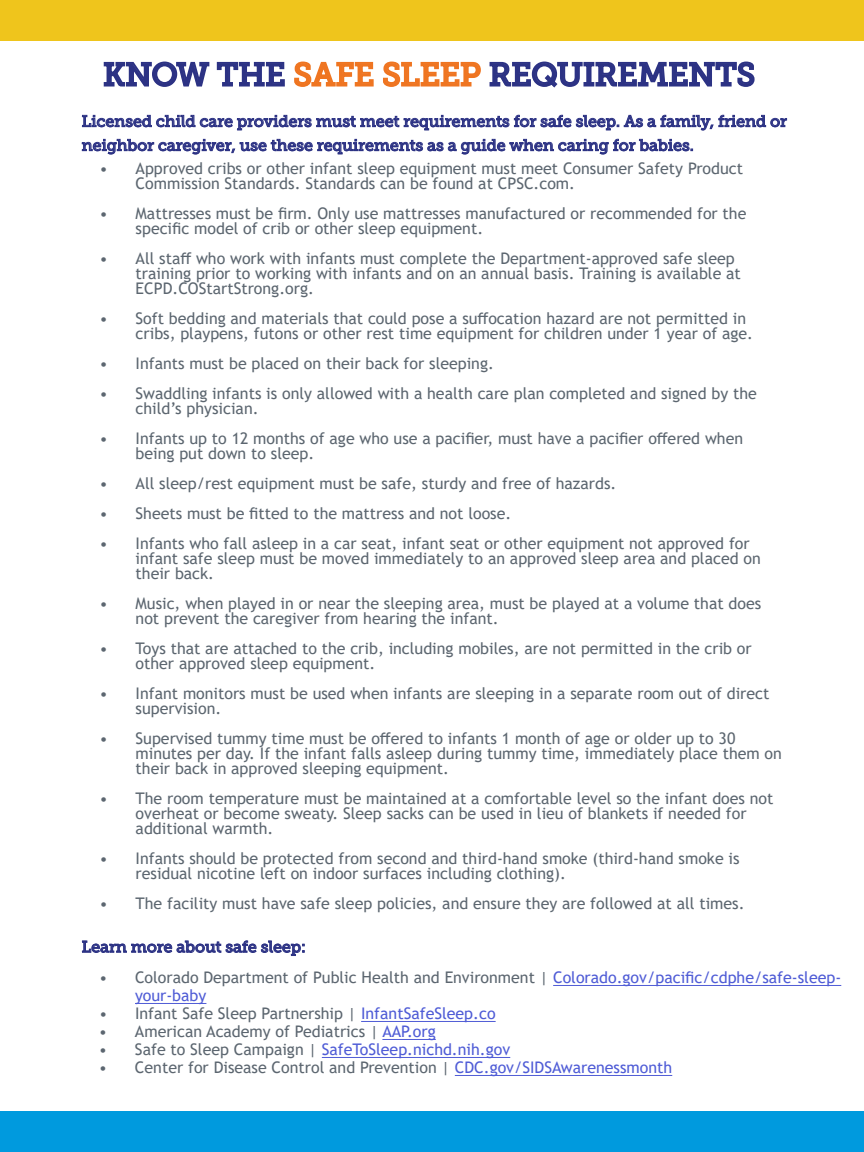
<style>
.page{position:relative;width:864px;height:1152px;background:#fff}
.page>*{position:absolute;margin:0;border:0;box-sizing:border-box;transform-origin:0 0}
.t1{font:32px "Museo Slab 500";color:#2c3284}
.t2{font:16px/15px "Trebuchet MS";color:#5c6670}
.t3{font:16px/24px "Museo Slab 500";color:#2c3284}
.t4{font:16px "Trebuchet MS";color:#4f5cd6}
.s1{color:#ef7521}
.s2{color:#4f5cd6}
.s3{color:#5c6670}
</style>
<div class="page">
<div style="left:0;top:0;width:864px;height:40px;background:#efc51c"></div>
<div style="left:0;top:1112px;width:864px;height:40px;background:#009ade"></div>
<svg style="left:103px;top:61px;width:107px;height:26px"></svg>
<svg style="left:216px;top:61px;width:69px;height:26px"></svg>
<svg style="left:294px;top:61px;width:80px;height:26px"></svg>
<svg style="left:383px;top:61px;width:98px;height:26px"></svg>
<svg style="left:489px;top:61px;width:266px;height:27px"></svg>
<svg style="left:81px;top:114px;width:707px;height:41px"></svg>
<svg style="left:82px;top:940px;width:223px;height:16px"></svg>
<hr style="left:553px;top:985px;width:288px;height:1px;background:#4f5cd6">
<hr style="left:135px;top:1003px;width:71px;height:1px;background:#4f5cd6">
<hr style="left:361px;top:1021px;width:135px;height:1px;background:#4f5cd6">
<hr style="left:382px;top:1039px;width:54px;height:1px;background:#4f5cd6">
<hr style="left:322px;top:1057px;width:188px;height:1px;background:#4f5cd6">
<hr style="left:455px;top:1075px;width:217px;height:1px;background:#4f5cd6">
<h1 class="t1" style="left:103px;top:57px;width:654px">KNOW THE <span class="s1">SAFE SLEEP</span> REQUIREMENTS</h1>
<p class="t3" style="left:82px;top:109px;width:707px">Licensed child care providers must meet requirements for safe sleep. As a family, friend or neighbor caregiver, use these requirements as a guide when caring for babies.</p>
<p class="t2" style="left:136px;top:161px;width:609px;text-indent:-36px">• Approved cribs or other infant sleep equipment must meet Consumer Safety Product<br>Commission Standards. Standards can be found at CPSC.com.</p>
<p class="t2" style="left:136px;top:206px;width:612px;text-indent:-36px">• Mattresses must be firm. Only use mattresses manufactured or recommended for the specific model of crib or other sleep equipment.</p>
<p class="t2" style="left:136px;top:250px;width:607px;text-indent:-36px">• All staff who work with infants must complete the Department-approved safe sleep training prior to working with infants and on an annual basis. Training is available at<br>ECPD.COStartStrong.org.</p>
<p class="t2" style="left:136px;top:310px;width:619px;text-indent:-36px">• Soft bedding and materials that could pose a suffocation hazard are not permitted in cribs, playpens, futons or other rest time equipment for children under 1 year of age.</p>
<p class="t2" style="left:100px;top:355px;width:396px">• Infants must be placed on their back for sleeping.</p>
<p class="t2" style="left:136px;top:385px;width:623px;text-indent:-36px">• Swaddling infants is only allowed with a health care plan completed and signed by the child’s physician.</p>
<p class="t2" style="left:136px;top:430px;width:609px;text-indent:-36px">• Infants up to 12 months of age who use a pacifier, must have a pacifier offered when being put down to sleep.</p>
<p class="t2" style="left:100px;top:475px;width:518px">• All sleep/rest equipment must be safe, sturdy and free of hazards.</p>
<p class="t2" style="left:100px;top:505px;width:413px">• Sheets must be fitted to the mattress and not loose.</p>
<p class="t2" style="left:136px;top:535px;width:627px;text-indent:-36px">• Infants who fall asleep in a car seat, infant seat or other equipment not approved for infant safe sleep must be moved immediately to an approved sleep area and placed on their back.</p>
<p class="t2" style="left:136px;top:595px;width:627px;text-indent:-36px">• Music, when played in or near the sleeping area, must be played at a volume that does not prevent the caregiver from hearing the infant.</p>
<p class="t2" style="left:136px;top:640px;width:618px;text-indent:-36px">• Toys that are attached to the crib, including mobiles, are not permitted in the crib or other approved sleep equipment.</p>
<p class="t2" style="left:136px;top:685px;width:635px;text-indent:-36px">• Infant monitors must be used when infants are sleeping in a separate room out of direct supervision.</p>
<p class="t2" style="left:136px;top:730px;width:648px;text-indent:-36px">• Supervised tummy time must be offered to infants 1 month of age or older up to 30 minutes per day. If the infant falls asleep during tummy time, immediately place them on their back in approved sleeping equipment.</p>
<p class="t2" style="left:136px;top:790px;width:639px;text-indent:-36px">• The room temperature must be maintained at a comfortable level so the infant does not overheat or become sweaty. Sleep sacks can be used in lieu of blankets if needed for additional warmth.</p>
<p class="t2" style="left:136px;top:850px;width:605px;text-indent:-36px">• Infants should be protected from second and third-hand smoke (third-hand smoke is residual nicotine left on indoor surfaces including clothing).</p>
<p class="t2" style="left:100px;top:895px;width:647px">• The facility must have safe sleep policies, and ensure they are followed at all times.</p>
<p class="t3" style="left:82px;top:935px;width:226px">Learn more about safe sleep:</p>
<p class="t2" style="left:135px;top:969px;width:708px;line-height:18px;text-indent:-36px">• Colorado Department of Public Health and Environment | <span class="s2">Colorado.gov/pacific/cdphe/safe-sleep&shy;your-baby</span></p>
<p class="t2" style="left:99px;top:1006px;width:398px">• Infant Safe Sleep Partnership | <span class="s2">InfantSafeSleep.co</span></p>
<p class="t2" style="left:99px;top:1024px;width:338px">• American Academy of Pediatrics | <span class="s2">AAP.org</span></p>
<p class="t4" style="left:99px;top:1040px;width:413px"><span class="s3">• Safe to Sleep Campaign |</span> SafeToSleep.nichd.nih.gov</p>
<p class="t2" style="left:99px;top:1060px;width:575px">• Center for Disease Control and Prevention | <span class="s2">CDC.gov/SIDSAwarenessmonth</span></p>
</div>
